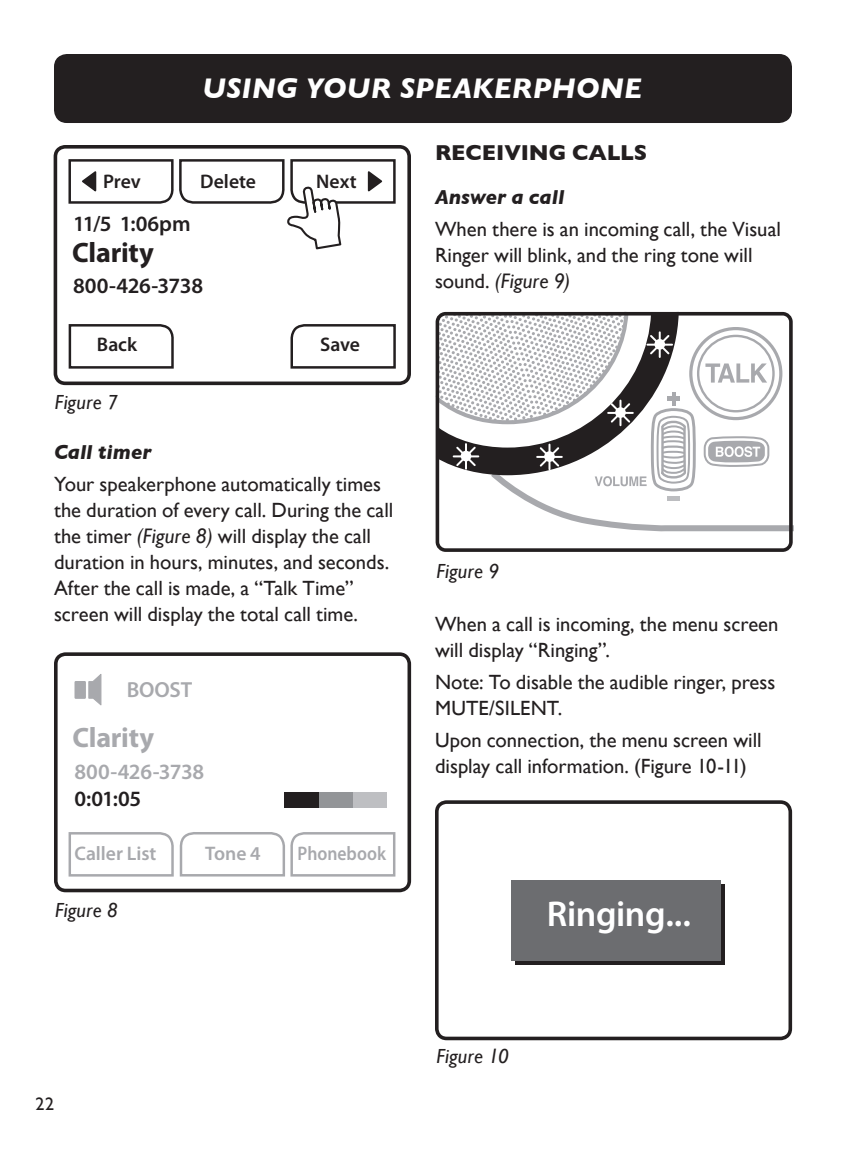
<style>
.page{position:relative;width:864px;height:1152px;background:#fff}
.page>*{position:absolute;margin:0;border:0;box-sizing:border-box;transform-origin:0 0}
.Body_text{font:600 36px "Myriad Pro";letter-spacing:-.01em;color:#fff}
.Page_Header_Black_Bo{font:italic 700 29px "Gill Sans";letter-spacing:.005em;color:#fff}
.Body_text-2{font:700 28.2px "Myriad Pro";letter-spacing:-.01em;color:#a8a9ad}
.Body_text-3{font:700 28.2px "Myriad Pro";letter-spacing:-.01em;color:#231f20}
.Body_text-4{font:600 22px "Myriad Pro";letter-spacing:-.01em;color:#231f20}
.Body_text_SUB-bold-A{font:700 22px "Gill Sans";letter-spacing:-.005em;color:#231f20}
.Body_text-5{font:600 21.8px "Myriad Pro";letter-spacing:-.01em;color:#a8a9ad}
.Body_text-6{font:600 21.8px "Myriad Pro";color:#231f20}
.Body_text-7{font:italic 21px "Gill Sans";letter-spacing:.005em;color:#231f20}
.Body_text-8{font:20.6px/26px "Gill Sans";color:#231f20}
.Body_text_SUB-SUB-bo{font:italic 700 20.6px "Gill Sans";color:#231f20}
.Body_text-9{font:italic 20.4px "Gill Sans";letter-spacing:.01em;color:#231f20}
.Body_text-10{font:600 19.6px "Myriad Pro";color:#231f20}
.Body_text-11{font:600 19.6px "Myriad Pro";color:#a8a9ad}
.Body_text-12{font:600 19.6px "Myriad Pro";color:#a8a9ad;scale:.9 1}
.t1{font:18px "Gill Sans";color:#231f20}
.s1{font-style:italic;font-size:21px}
.s2{font-style:normal;font-size:20.6px}
</style>
<div class="page">
<div style="left:54px;top:54px;width:738px;height:69px;background:#231f20;border-radius:13px"></div>
<div style="left:54px;top:652px;width:357px;height:240px;border:4px solid #231f20;border-radius:10px"></div>
<svg style="left:68px;top:832px;width:328px;height:45px"></svg>
<div style="left:75px;top:681px;width:11px;height:18px;background:#a8a9ad"></div>
<svg style="left:88px;top:674px;width:14px;height:32px"></svg>
<div style="left:352px;top:793px;width:35px;height:15px;background:#bebfc2"></div>
<div style="left:318px;top:793px;width:35px;height:15px;background:#939598"></div>
<div style="left:284px;top:793px;width:34px;height:15px;background:#231f20"></div>
<div style="left:54px;top:145px;width:357px;height:240px;border:4px solid #231f20;border-radius:10px"></div>
<svg style="left:68px;top:324px;width:106px;height:45px"></svg>
<svg style="left:290px;top:324px;width:106px;height:45px"></svg>
<svg style="left:68px;top:159px;width:328px;height:91px"></svg>
<svg style="left:436px;top:312px;width:357px;height:240px"></svg>
<div style="left:515px;top:885px;width:209px;height:80px;background:#231f20"></div>
<div style="left:435px;top:800px;width:357px;height:240px;border:4px solid #231f20;border-radius:10px"></div>
<div style="left:511px;top:881px;width:209px;height:80px;background:#6c6d70"></div>
<p class="Page_Header_Black_Bo" style="left:202px;top:71px;width:441px">USING YOUR SPEAKERPHONE</p>
<p class="Body_text-10" style="left:103px;top:169px;width:39px">Prev</p>
<p class="Body_text-10" style="left:200px;top:169px;width:57px">Delete</p>
<p class="Body_text-10" style="left:316px;top:169px;width:42px">Next</p>
<p class="Body_text-4" style="left:73px;top:209px;width:119px">11/5 1:06pm</p>
<p class="Body_text-3" style="left:72px;top:234px;width:83px">Clarity</p>
<p class="Body_text-4" style="left:73px;top:272px;width:132px">800-426-3738</p>
<p class="Body_text-10" style="left:97px;top:332px;width:42px">Back</p>
<p class="Body_text-9" style="left:55px;top:391px;width:64px">Figure 7</p>
<p class="Body_text-10" style="left:320px;top:332px;width:41px">Save</p>
<p class="Body_text_SUB-SUB-bo" style="left:54px;top:440px;width:99px">Call timer</p>
<p class="Body_text-8" style="left:54px;top:471px;width:341px">Your speakerphone automatically times the duration of every call. During the call the timer <span class="s1">(Figure 8)</span> will display the call duration in hours, minutes, and seconds.<br>After the call is made, a “Talk Time” screen will display the total call time.</p>
<p class="Body_text-5" style="left:127px;top:676px;width:67px">BOOST</p>
<p class="Body_text-2" style="left:73px;top:719px;width:83px">Clarity</p>
<p class="Body_text-5" style="left:75px;top:758px;width:131px">800-426-3738</p>
<p class="Body_text-6" style="left:75px;top:785px;width:68px">0:01:05</p>
<p class="Body_text-11" style="left:75px;top:841px;width:83px">Caller List</p>
<p class="Body_text-11" style="left:205px;top:841px;width:57px">Tone 4</p>
<p class="Body_text-12" style="left:298px;top:841px;width:100px">Phonebook</p>
<p class="Body_text-9" style="left:55px;top:898px;width:64px">Figure 8</p>
<p class="Body_text_SUB-bold-A" style="left:435px;top:140px;width:214px">RECEIVING CALLS</p>
<p class="Body_text_SUB-SUB-bo" style="left:435px;top:185px;width:131px">Answer a call</p>
<p class="Body_text-8" style="left:435px;top:215px;width:348px">When there is an incoming call, the Visual<br>Ringer will blink, and the ring tone will</p>
<p class="Body_text-7" style="left:435px;top:269px;width:137px"><span class="s2">sound.</span> (Figure 9)</p>
<p class="Body_text-9" style="left:436px;top:559px;width:64px">Figure 9</p>
<p class="Body_text-8" style="left:435px;top:611px;width:345px">When a call is incoming, the menu screen will display “Ringing”.</p>
<p class="Body_text-8" style="left:435px;top:669px;width:342px">Note: To disable the audible ringer, press<br>MUTE/SILENT.</p>
<p class="Body_text-8" style="left:435px;top:727px;width:328px">Upon connection, the menu screen will display call information. (Figure 10-11)</p>
<p class="Body_text" style="left:547px;top:891px;width:146px">Ringing...</p>
<p class="t1" style="left:36px;top:1094px;width:20px">22</p>
<p class="Body_text-9" style="left:436px;top:1045px;width:74px">Figure 10</p>
</div>
